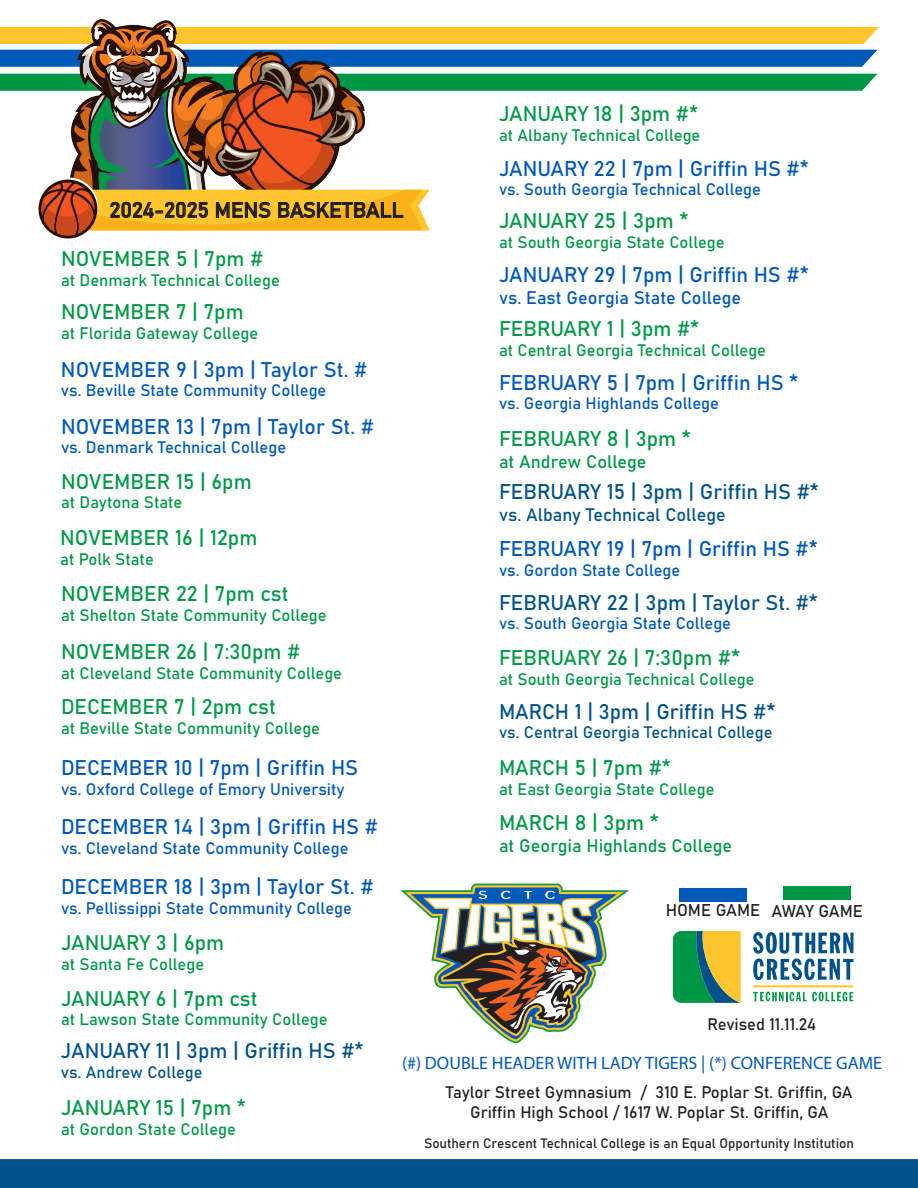
<style>
.page{position:relative;width:918px;height:1188px;background:#fff}
.page>*{position:absolute;margin:0;border:0;box-sizing:border-box;transform-origin:0 0}
.t1{font:21px "Bahnschrift";color:#009847}
.t2{font:21px "Bahnschrift";color:#0058b8}
.t3{font:21px "Bahnschrift";color:#01528a}
.t4{font:21px "Bahnschrift";color:#231f20}
.t5{font:18px "Myriad Pro";color:#0058b8}
.t6{font:18px "Bahnschrift";color:#009847}
.t7{font:18px "Bahnschrift";color:#0058b8}
.t8{font:18px "Bahnschrift";color:#01528a}
.t9{font:16.8px "Bahnschrift";letter-spacing:-.005em;color:#231f20}
.t10{font:16.5px "Bahnschrift";color:#009847}
.t11{font:16.5px "Bahnschrift";color:#0058b8}
.t12{font:16.5px/19.8px "Bahnschrift";color:#231f20;text-align:center}
.t13{font:16.5px "Bahnschrift";color:#01528a}
.t14{font:13.5px "Bahnschrift";color:#231f20}
</style>
<div class="page">
<svg style="left:673px;top:931px;width:68px;height:72px;background:#6ea14a"></svg>
<svg style="left:753px;top:932px;width:100px;height:48px"></svg>
<hr style="left:753px;top:985px;width:100px;height:2px;background:#ffc52d">
<svg style="left:753px;top:992px;width:100px;height:9px"></svg>
<svg style="left:0;top:20px;width:879px;height:216px"></svg>
<div style="left:679px;top:888px;width:67px;height:13px;background:#0058b8"></div>
<div style="left:783px;top:886px;width:67px;height:13px;background:#009847"></div>
<div style="left:0;top:1159px;width:918px;height:29px;background:#01528a"></div>
<svg style="left:400px;top:883px;width:229px;height:161px"></svg>
<p class="t1" style="left:499px;top:98px;width:201px">JANUARY 18 | 3pm #*</p>
<p class="t10" style="left:499px;top:122px;width:203px">at Albany Technical College</p>
<p class="t2" style="left:499px;top:152px;width:311px">JANUARY 22 | 7pm | Griffin HS #*</p>
<p class="t11" style="left:499px;top:177px;width:264px">vs. South Georgia Technical College</p>
<p class="t1" style="left:499px;top:205px;width:191px">JANUARY 25 | 3pm *</p>
<p class="t10" style="left:499px;top:230px;width:227px">at South Georgia State College</p>
<p class="t2" style="left:499px;top:259px;width:311px">JANUARY 29 | 7pm | Griffin HS #*</p>
<p class="t7" style="left:499px;top:284px;width:244px">vs. East Georgia State College</p>
<p class="t1" style="left:499px;top:312px;width:202px">FEBRUARY 1 | 3pm #*</p>
<p class="t10" style="left:499px;top:337px;width:269px">at Central Georgia Technical College</p>
<p class="t2" style="left:499px;top:366px;width:301px">FEBRUARY 5 | 7pm | Griffin HS *</p>
<p class="t11" style="left:499px;top:391px;width:222px">vs. Georgia Highlands College</p>
<p class="t1" style="left:499px;top:423px;width:193px">FEBRUARY 8 | 3pm *</p>
<p class="t6" style="left:499px;top:448px;width:149px">at Andrew College</p>
<p class="t3" style="left:499px;top:476px;width:321px">FEBRUARY 15 | 3pm | Griffin HS #*</p>
<p class="t8" style="left:499px;top:501px;width:228px">vs. Albany Technical College</p>
<p class="t2" style="left:499px;top:533px;width:320px">FEBRUARY 19 | 7pm | Griffin HS #*</p>
<p class="t11" style="left:499px;top:557px;width:183px">vs. Gordon State College</p>
<p class="t3" style="left:499px;top:586px;width:320px">FEBRUARY 22 | 3pm | Taylor St. #*</p>
<p class="t11" style="left:499px;top:611px;width:234px">vs. South Georgia State College</p>
<p class="t1" style="left:499px;top:642px;width:243px">FEBRUARY 26 | 7:30pm #*</p>
<p class="t10" style="left:499px;top:666px;width:257px">at South Georgia Technical College</p>
<p class="t3" style="left:499px;top:695px;width:278px">MARCH 1 | 3pm | Griffin HS #*</p>
<p class="t13" style="left:499px;top:720px;width:275px">vs. Central Georgia Technical College</p>
<p class="t1" style="left:499px;top:752px;width:173px">MARCH 5 | 7pm #*</p>
<p class="t10" style="left:499px;top:777px;width:217px">at East Georgia State College</p>
<p class="t4" style="left:110px;top:194px;width:296px">2024-2025 MENS BASKETBALL</p>
<p class="t1" style="left:61px;top:243px;width:204px">NOVEMBER 5 | 7pm #</p>
<p class="t10" style="left:61px;top:267px;width:220px">at Denmark Technical College</p>
<p class="t1" style="left:61px;top:296px;width:184px">NOVEMBER 7 | 7pm</p>
<p class="t10" style="left:61px;top:321px;width:199px">at Florida Gateway College</p>
<p class="t2" style="left:61px;top:353px;width:308px">NOVEMBER 9 | 3pm | Taylor St. #</p>
<p class="t11" style="left:61px;top:378px;width:267px">vs. Beville State Community College</p>
<p class="t2" style="left:61px;top:410px;width:314px">NOVEMBER 13 | 7pm | Taylor St. #</p>
<p class="t11" style="left:61px;top:435px;width:227px">vs. Denmark Technical College</p>
<p class="t1" style="left:61px;top:465px;width:192px">NOVEMBER 15 | 6pm</p>
<p class="t10" style="left:61px;top:490px;width:123px">at Daytona State</p>
<p class="t1" style="left:60px;top:522px;width:199px">NOVEMBER 16 | 12pm</p>
<p class="t10" style="left:60px;top:547px;width:95px">at Polk State</p>
<p class="t1" style="left:61px;top:578px;width:229px">NOVEMBER 22 | 7pm cst</p>
<p class="t10" style="left:61px;top:603px;width:267px">at Shelton State Community College</p>
<p class="t1" style="left:61px;top:636px;width:241px">NOVEMBER 26 | 7:30pm #</p>
<p class="t10" style="left:61px;top:661px;width:283px">at Cleveland State Community College</p>
<p class="t1" style="left:61px;top:691px;width:217px">DECEMBER 7 | 2pm cst</p>
<p class="t10" style="left:61px;top:716px;width:261px">at Beville State Community College</p>
<p class="t2" style="left:61px;top:752px;width:299px">DECEMBER 10 | 7pm | Griffin HS</p>
<p class="t11" style="left:61px;top:776px;width:285px">vs. Oxford College of Emory University</p>
<p class="t2" style="left:61px;top:811px;width:318px">DECEMBER 14 | 3pm | Griffin HS #</p>
<p class="t11" style="left:61px;top:836px;width:289px">vs. Cleveland State Community College</p>
<p class="t2" style="left:61px;top:871px;width:314px">DECEMBER 18 | 3pm | Taylor St. #</p>
<p class="t11" style="left:61px;top:896px;width:292px">vs. Pellissippi State Community College</p>
<p class="t1" style="left:61px;top:927px;width:165px">JANUARY 3 | 6pm</p>
<p class="t10" style="left:61px;top:952px;width:145px">at Santa Fe College</p>
<p class="t1" style="left:61px;top:982px;width:198px">JANUARY 6 | 7pm cst</p>
<p class="t10" style="left:61px;top:1007px;width:268px">at Lawson State Community College</p>
<p class="t3" style="left:61px;top:1035px;width:304px">JANUARY 11 | 3pm | Griffin HS #*</p>
<p class="t13" style="left:61px;top:1060px;width:143px">vs. Andrew College</p>
<p class="t1" style="left:61px;top:1091px;width:187px">JANUARY 15 | 7pm *</p>
<p class="t10" style="left:61px;top:1116px;width:176px">at Gordon State College</p>
<p class="t1" style="left:499px;top:807px;width:161px">MARCH 8 | 3pm *</p>
<p class="t6" style="left:499px;top:832px;width:235px">at Georgia Highlands College</p>
<p class="t9" style="left:666px;top:898px;width:199px">HOME GAME AWAY GAME</p>
<p class="t12" style="left:707px;top:1013px;width:110px">Revised 11.11.24</p>
<p class="t5" style="left:402px;top:1052px;width:482px">(#) DOUBLE HEADER WITH LADY TIGERS | (*) CONFERENCE GAME</p>
<p class="t12" style="left:446px;top:1081px;width:408px">Taylor Street Gymnasium / 310 E. Poplar St. Griffin, GA<br>Griffin High School / 1617 W. Poplar St. Griffin, GA</p>
<p class="t14" style="left:424px;top:1133px;width:431px">Southern Crescent Technical College is an Equal Opportunity Institution</p>
</div>
